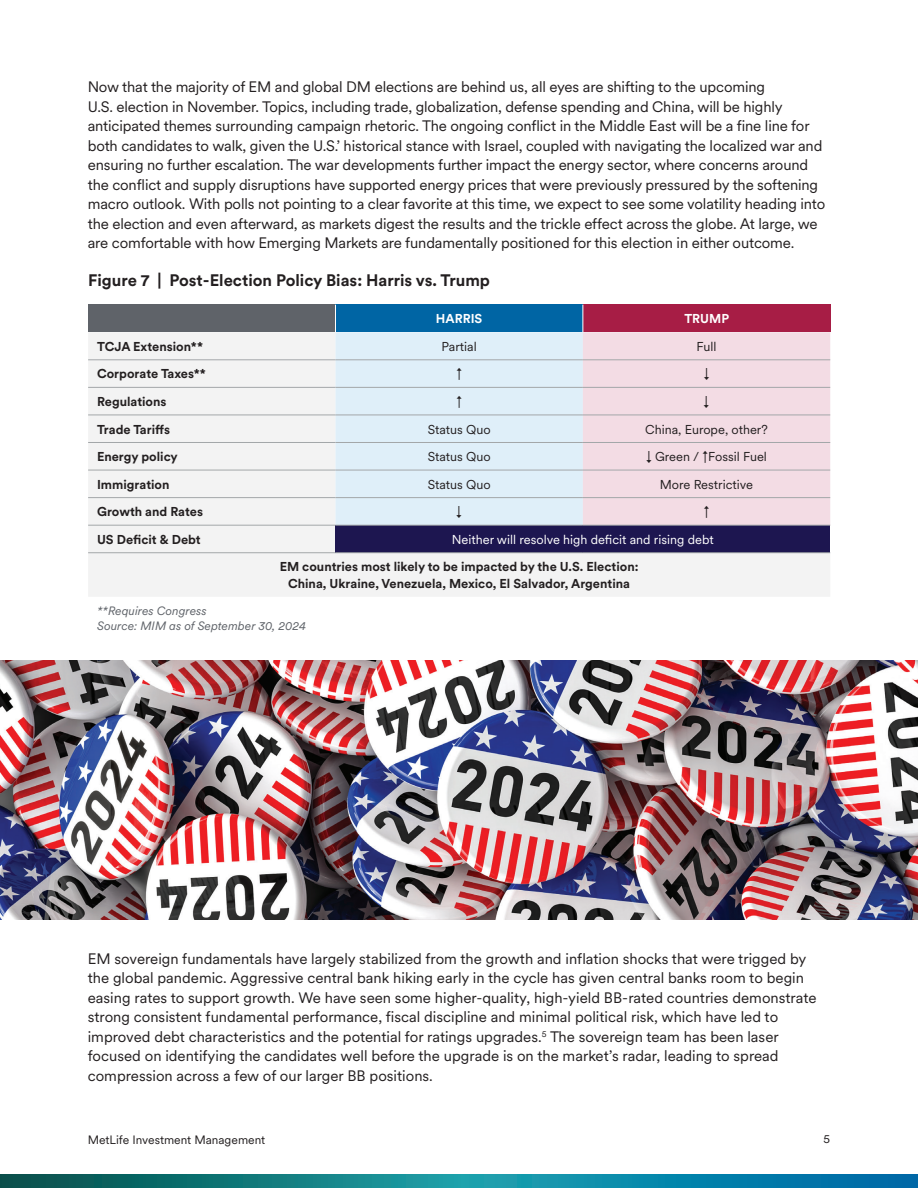
<style>
.page{position:relative;width:918px;height:1188px;background:#fff}
.page>*{position:absolute;margin:0;border:0;box-sizing:border-box;transform-origin:0 0}
.t1{font:700 16.5px "Met Life Circular";color:#231f20}
.t2{font:15px/19.5px "Met Life Circular";letter-spacing:-.01em;color:#231f20}
.t3{font:700 12.75px/16.5px "Met Life Circular";color:#231f20;text-align:center}
.t4{font:12.75px "Met Life Circular";color:#231f20}
.t5{font:12.75px "Met Life Circular";color:#fff}
.t6{font:700 12.75px "Met Life Circular";color:#fff}
.t7{font:italic 12px/15px "Met Life Circular";color:#5f6369}
.t8{font:12px "Met Life Circular";color:#231f20}
</style>
<div class="page">
<svg style="left:0;top:1174px;width:918px;height:14px;background:#0c7c90"></svg>
<div style="left:88px;top:305px;width:248px;height:27px;background:#5f6369"></div>
<div style="left:336px;top:305px;width:247px;height:27px;background:#0065a4"></div>
<div style="left:583px;top:305px;width:247px;height:27px;background:#a71d45"></div>
<div style="left:88px;top:332px;width:742px;height:264px;background:#f3f3f3"></div>
<div style="left:336px;top:332px;width:247px;height:193px;background:#dfeff9"></div>
<div style="left:583px;top:332px;width:247px;height:193px;background:#f3dce4"></div>
<div style="left:336px;top:525px;width:494px;height:28px;background:#1d1650"></div>
<hr style="left:88px;top:359px;width:248px;height:1px;background:#a3a7a9">
<hr style="left:336px;top:359px;width:247px;height:1px;background:#a3a7a9">
<hr style="left:583px;top:359px;width:247px;height:1px;background:#a3a7a9">
<hr style="left:88px;top:387px;width:248px;height:1px;background:#a3a7a9">
<hr style="left:336px;top:387px;width:247px;height:1px;background:#a3a7a9">
<hr style="left:583px;top:387px;width:247px;height:1px;background:#a3a7a9">
<hr style="left:88px;top:415px;width:248px;height:1px;background:#a3a7a9">
<hr style="left:336px;top:415px;width:247px;height:1px;background:#a3a7a9">
<hr style="left:583px;top:415px;width:247px;height:1px;background:#a3a7a9">
<hr style="left:88px;top:442px;width:248px;height:1px;background:#a3a7a9">
<hr style="left:336px;top:442px;width:247px;height:1px;background:#a3a7a9">
<hr style="left:583px;top:442px;width:247px;height:1px;background:#a3a7a9">
<hr style="left:88px;top:470px;width:248px;height:1px;background:#a3a7a9">
<hr style="left:336px;top:470px;width:247px;height:1px;background:#a3a7a9">
<hr style="left:583px;top:470px;width:247px;height:1px;background:#a3a7a9">
<hr style="left:88px;top:497px;width:248px;height:1px;background:#a3a7a9">
<hr style="left:336px;top:497px;width:247px;height:1px;background:#a3a7a9">
<hr style="left:583px;top:497px;width:247px;height:1px;background:#a3a7a9">
<hr style="left:88px;top:525px;width:248px;height:1px;background:#a3a7a9">
<hr style="left:336px;top:525px;width:247px;height:1px;background:#a3a7a9">
<hr style="left:583px;top:525px;width:247px;height:1px;background:#a3a7a9">
<svg style="left:335px;top:305px;width:1px;height:27px"></svg>
<svg style="left:582px;top:305px;width:1px;height:27px"></svg>
<hr style="left:88px;top:552px;width:248px;height:1px;background:#a3a7a9">
<hr style="left:336px;top:552px;width:247px;height:1px;background:#a3a7a9">
<hr style="left:583px;top:552px;width:247px;height:1px;background:#a3a7a9">
<img style="left:0;top:660px;width:918px;height:259px">
<p class="t2" style="left:88px;top:77px;width:739px">Now that the majority of EM and global DM elections are behind us, all eyes are shifting to the upcoming<br>U.S. election in November. Topics, including trade, globalization, defense spending and China, will be highly anticipated themes surrounding campaign rhetoric. The ongoing conflict in the Middle East will be a fine line for both candidates to walk, given the U.S.’ historical stance with Israel, coupled with navigating the localized war and ensuring no further escalation. The war developments further impact the energy sector, where concerns around the conflict and supply disruptions have supported energy prices that were previously pressured by the softening macro outlook. With polls not pointing to a clear favorite at this time, we expect to see some volatility heading into the election and even afterward, as markets digest the results and the trickle effect across the globe. At large, we are comfortable with how Emerging Markets are fundamentally positioned for this election in either outcome.</p>
<p class="t1" style="left:88px;top:268px;width:403px">Figure 7 | Post-Election Policy Bias: Harris vs. Trump</p>
<p class="t6" style="left:436px;top:310px;width:48px">HARRIS</p>
<p class="t6" style="left:684px;top:310px;width:46px">TRUMP</p>
<p class="t3" style="left:97px;top:338px;width:107px">TCJA Extension**</p>
<p class="t4" style="left:442px;top:338px;width:37px">Partial</p>
<p class="t4" style="left:697px;top:338px;width:21px">Full</p>
<p class="t3" style="left:97px;top:365px;width:110px">Corporate Taxes**</p>
<p class="t4" style="left:456px;top:365px;width:7px">↑</p>
<p class="t4" style="left:704px;top:365px;width:7px">↓</p>
<p class="t3" style="left:97px;top:393px;width:71px">Regulations</p>
<p class="t4" style="left:456px;top:393px;width:7px">↑</p>
<p class="t4" style="left:704px;top:393px;width:7px">↓</p>
<p class="t3" style="left:97px;top:420px;width:74px">Trade Tariffs</p>
<p class="t4" style="left:428px;top:421px;width:64px">Status Quo</p>
<p class="t4" style="left:645px;top:421px;width:124px">China, Europe, other?</p>
<p class="t3" style="left:97px;top:448px;width:82px">Energy policy</p>
<p class="t4" style="left:428px;top:448px;width:64px">Status Quo</p>
<p class="t4" style="left:646px;top:448px;width:122px">↓ Green / ↑Fossil Fuel</p>
<p class="t3" style="left:97px;top:475px;width:74px">Immigration</p>
<p class="t4" style="left:428px;top:476px;width:64px">Status Quo</p>
<p class="t4" style="left:660px;top:476px;width:95px">More Restrictive</p>
<p class="t3" style="left:97px;top:503px;width:107px">Growth and Rates</p>
<p class="t4" style="left:456px;top:503px;width:7px">↓</p>
<p class="t4" style="left:704px;top:503px;width:7px">↑</p>
<p class="t3" style="left:97px;top:531px;width:105px">US Deficit &amp; Debt</p>
<p class="t5" style="left:452px;top:531px;width:263px">Neither will resolve high deficit and rising debt</p>
<p class="t3" style="left:280px;top:558px;width:360px">EM countries most likely to be impacted by the U.S. Election:<br>China, Ukraine, Venezuela, Mexico, El Salvador, Argentina</p>
<p class="t7" style="left:97px;top:603px;width:210px">**Requires Congress<br>Source: MIM as of September 30, 2024</p>
<p class="t2" style="left:88px;top:948px;width:730px">EM sovereign fundamentals have largely stabilized from the growth and inflation shocks that were trigged by the global pandemic. Aggressive central bank hiking early in the cycle has given central banks room to begin easing rates to support growth. We have seen some higher-quality, high-yield BB-rated countries demonstrate strong consistent fundamental performance, fiscal discipline and minimal political risk, which have led to improved debt characteristics and the potential for ratings upgrades.<sup>5</sup> The sovereign team has been laser focused on identifying the candidates well before the upgrade is on the market’s radar, leading to spread compression across a few of our larger BB positions.</p>
<p class="t8" style="left:88px;top:1132px;width:179px">MetLife Investment Management</p>
<p class="t8" style="left:824px;top:1131px;width:8px">5</p>
</div>
